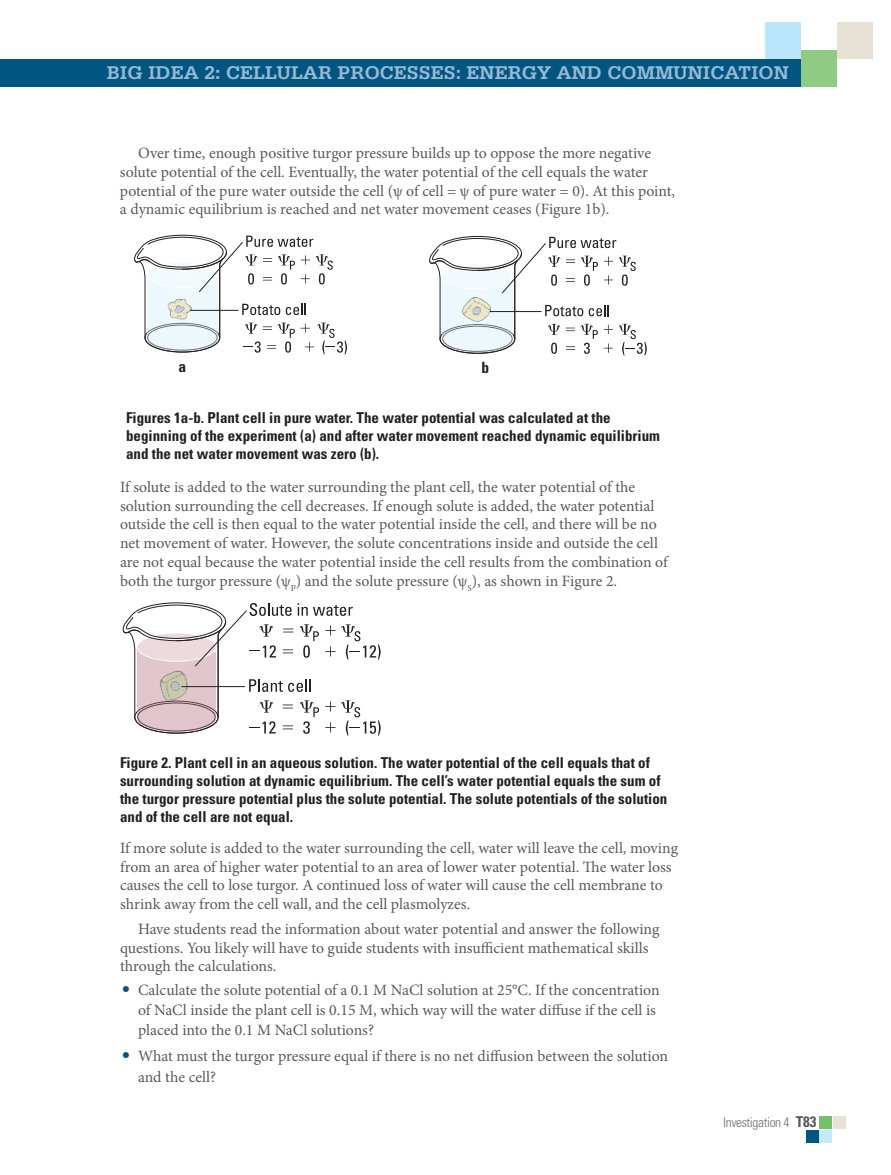
<style>
.page{position:relative;width:891px;height:1175px;background:#fff}
.page>*{position:absolute;margin:0;border:0;box-sizing:border-box;transform-origin:0 0}
.t1{font:700 19.5px "Serifa Std";color:#97b8d2}
.t2{font:700 18.15px "Myriad Pro";color:#231f20}
.t3{font:15.75px/18.8px "Minion Pro";color:#58595b}
.t4{font:700 condensed 15.45px "Univers LT Std";color:#231f20}
.t5{font:700 condensed 15px/18px "Univers LT Std";color:#231f20}
.t6{font:300 condensed 13.5px "Univers LT Std";letter-spacing:-.03em;color:#6d6f71}
.s1{font-family:"Univers LT Std";font-weight:700;font-size:16.5px;color:#005581}
.s2{font-weight:700;font-size:15px;color:#58595b}
</style>
<div class="page">
<div style="left:820px;top:1116px;width:12px;height:13px;background:#74c167"></div>
<div style="left:820px;top:1130px;width:12px;height:13px;background:#c4e9fb"></div>
<div style="left:834px;top:1116px;width:12px;height:13px;background:#e8e1d6"></div>
<div style="left:806px;top:1130px;width:12px;height:13px;background:#005581"></div>
<div style="left:0;top:59px;width:837px;height:27px;background:#005581"></div>
<div style="left:765px;top:22px;width:36px;height:36px;background:#bae6fb"></div>
<div style="left:801px;top:50px;width:36px;height:36px;background:#90cb84"></div>
<div style="left:837px;top:22px;width:36px;height:36px;background:#e8e1d6"></div>
<div style="left:6px;top:66px;width:783px;height:21px;background:#005581"></div>
<svg style="left:134px;top:235px;width:213px;height:119px"></svg>
<hr style="left:190px;top:310px;width:49px;height:1px;background:#231f20">
<svg style="left:429px;top:236px;width:218px;height:119px"></svg>
<hr style="left:490px;top:311px;width:52px;height:1px;background:#231f20">
<svg style="left:122px;top:602px;width:259px;height:133px"></svg>
<hr style="left:181px;top:686px;width:64px;height:1px;background:#231f20">
<p class="t1" style="left:107px;top:61px;width:160px">BIG IDEA 2: CELLUL</p>
<p class="t1" style="left:303px;top:61px;width:350px">AR PROCESSES: ENERGY AND COMMUNIC</p>
<p class="t1" style="left:725px;top:61px;width:64px">ATION</p>
<p class="t3" style="left:120px;top:144px;width:557px;text-indent:18px">Over time, enough positive turgor pressure builds up to oppose the more negative solute potential of the cell. Eventually, the water potential of the cell equals the water potential of the pure water outside the cell (ψ of cell = ψ of pure water = 0). At this point, a dynamic equilibrium is reached and net water movement ceases (Figure 1b).</p>
<p class="t4" style="left:178px;top:357px;width:9px">a</p>
<p class="t4" style="left:481px;top:358px;width:9px">b</p>
<p class="t5" style="left:126px;top:409px;width:536px">Figures 1a-b. Plant cell in pure water. The water potential was calculated at the beginning of the experiment (a) and after water movement reached dynamic equilibrium and the net water movement was zero (b).</p>
<p class="t3" style="left:120px;top:477px;width:549px">If solute is added to the water surrounding the plant cell, the water potential of the solution surrounding the cell decreases. If enough solute is added, the water potential outside the cell is then equal to the water potential inside the cell, and there will be no net movement of water. However, the solute concentrations inside and outside the cell are not equal because the water potential inside the cell results from the combination of both the turgor pressure (ψ<sub>P</sub>) and the solute pressure (ψ<sub>S</sub>), as shown in Figure 2.</p>
<p class="t5" style="left:120px;top:753px;width:549px">Figure 2. Plant cell in an aqueous solution. The water potential of the cell equals that of surrounding solution at dynamic equilibrium. The cell’s water potential equals the sum of the turgor pressure potential plus the solute potential. The solute potentials of the solution and of the cell are not equal.</p>
<p class="t3" style="left:120px;top:838px;width:560px">If more solute is added to the water surrounding the cell, water will leave the cell, moving from an area of higher water potential to an area of lower water potential. The water loss causes the cell to lose turgor. A continued loss of water will cause the cell membrane to shrink away from the cell wall, and the cell plasmolyzes.</p>
<p class="t3" style="left:120px;top:919px;width:541px;text-indent:18px">Have students read the information about water potential and answer the following questions. You likely will have to guide students with insufficient mathematical skills through the calculations.</p>
<p class="t3" style="left:138px;top:979px;width:523px;line-height:20.2px;text-indent:-15px"><span class="s1">•</span> Calculate the solute potential of a 0.1 M NaCl solution at 25°C. If the concentration of NaCl inside the plant cell is 0.15 M, which way will the water diffuse if the cell is placed into the 0.1 M NaCl solutions?</p>
<p class="t3" style="left:138px;top:1046px;width:532px;line-height:20.2px;text-indent:-15px"><span class="s1">•</span> What must the turgor pressure equal if there is no net diffusion between the solution and the cell?</p>
<p class="t2" style="left:150px;top:866px;width:135px">Bio_T_Lab04_02</p>
<p class="t6" style="left:723px;top:1114px;width:95px">Investigation 4 <span class="s2">T83</span></p>
</div>
